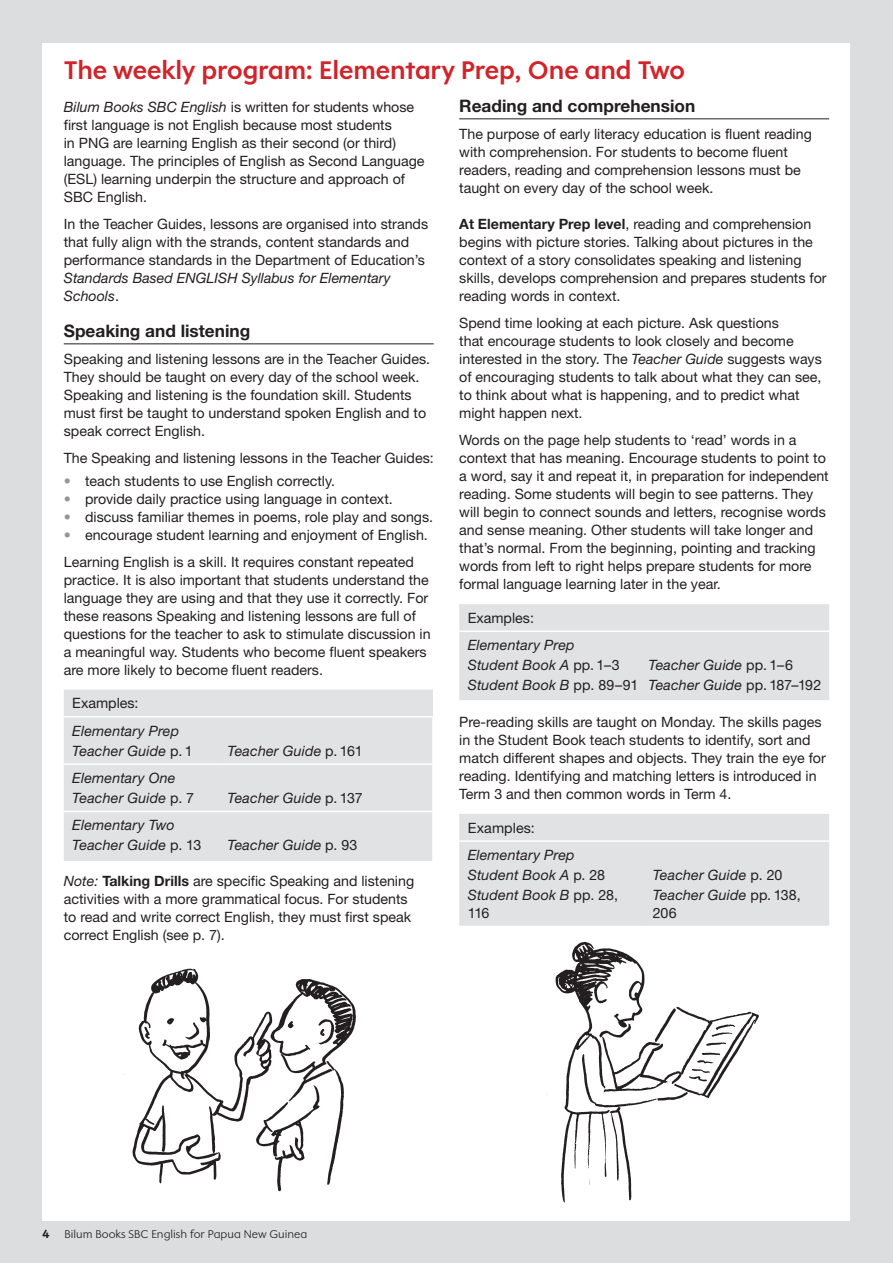
<style>
.page{position:relative;width:893px;height:1263px;background:#dcdddf}
.page>*{position:absolute;margin:0;border:0;box-sizing:border-box;transform-origin:0 0}
.t1{font:700 25.5px "Bilum PNG";letter-spacing:-.005em;color:#d1232a}
.t2{font:700 17.25px "Helvetica Neue LT Std";color:#231f20}
.t3{font:14.25px/18px "Helvetica Neue LT Std";color:#231f20}
.t4{font:italic 14.25px/20.1px "Helvetica Neue LT Std";letter-spacing:.01em;color:#231f20}
.t5{font:800 12px "Bilum PNG";color:#231f20}
.t6{font:300 11.25px "Bilum PNG";color:#231f20}
.s1{font-style:italic}
.s2{font-style:normal}
.s3{font-weight:700;color:#939598}
.s4{font-weight:700}
</style>
<div class="page">
<div style="left:43px;top:43px;width:807px;height:1177px;background:#fff"></div>
<img style="left:123px;top:968px;width:233px;height:224px">
<img style="left:546px;top:941px;width:213px;height:262px">
<hr style="left:64px;top:343px;width:370px;height:1px;background:#231f20">
<div style="left:64px;top:690px;width:369px;height:171px;background:#e1e2e4"></div>
<hr style="left:64px;top:763px;width:155px;height:2px;background:#fff">
<hr style="left:219px;top:763px;width:215px;height:2px;background:#fff">
<hr style="left:64px;top:716px;width:155px;height:2px;background:#fff">
<hr style="left:219px;top:716px;width:215px;height:2px;background:#fff">
<hr style="left:432px;top:718px;width:2px;height:45px;background:#fff">
<hr style="left:432px;top:765px;width:2px;height:46px;background:#fff">
<hr style="left:64px;top:811px;width:155px;height:1px;background:#fff">
<hr style="left:219px;top:811px;width:215px;height:1px;background:#fff">
<hr style="left:432px;top:812px;width:2px;height:49px;background:#fff">
<hr style="left:459px;top:118px;width:370px;height:1px;background:#231f20">
<div style="left:459px;top:604px;width:370px;height:96px;background:#e1e2e4"></div>
<hr style="left:459px;top:631px;width:181px;height:1px;background:#fff">
<hr style="left:640px;top:631px;width:189px;height:1px;background:#fff">
<div style="left:459px;top:814px;width:370px;height:112px;background:#e1e2e4"></div>
<hr style="left:459px;top:840px;width:185px;height:2px;background:#fff">
<hr style="left:644px;top:840px;width:185px;height:2px;background:#fff">
<h1 class="t1" style="left:64px;top:59px;width:623px">The weekly program: Elementary Prep, One and Two</h1>
<p class="t3" style="left:64px;top:98px;width:362px"><span class="s1">Bilum Books SBC English</span> is written for students whose first language is not English because most students<br>in PNG are learning English as their second (or third) language. The principles of English as Second Language (ESL) learning underpin the structure and approach of SBC English.</p>
<p class="t3" style="left:64px;top:215px;width:366px">In the Teacher Guides, lessons are organised into strands that fully align with the strands, content standards and performance standards in the Department of Education’s</p>
<p class="t4" style="left:64px;top:269px;width:328px;line-height:18px">Standards Based ENGLISH Syllabus for Elementary<br>Schools<span class="s2">.</span></p>
<p class="t2" style="left:64px;top:320px;width:188px">Speaking and listening</p>
<p class="t3" style="left:64px;top:350px;width:368px">Speaking and listening lessons are in the Teacher Guides.<br>They should be taught on every day of the school week.<br>Speaking and listening is the foundation skill. Students must first be taught to understand spoken English and to speak correct English.</p>
<p class="t3" style="left:64px;top:449px;width:371px">The Speaking and listening lessons in the Teacher Guides:</p>
<p class="t3" style="left:64px;top:471px;width:273px"><span class="s3">•</span> teach students to use English correctly.</p>
<p class="t3" style="left:64px;top:489px;width:331px"><span class="s3">•</span> provide daily practice using language in context.</p>
<p class="t3" style="left:64px;top:507px;width:371px"><span class="s3">•</span> discuss familiar themes in poems, role play and songs.</p>
<p class="t3" style="left:64px;top:521px;width:366px;line-height:27px"><span class="s3">•</span> encourage student learning and enjoyment of English.<br>Learning English is a skill. It requires constant repeated</p>
<p class="t3" style="left:64px;top:570px;width:368px">practice. It is also important that students understand the language they are using and that they use it correctly. For these reasons Speaking and listening lessons are full of questions for the teacher to ask to stimulate discussion in a meaningful way. Students who become fluent speakers are more likely to become fluent readers.</p>
<p class="t3" style="left:72px;top:694px;width:68px">Examples:</p>
<p class="t4" style="left:72px;top:720px;width:122px">Elementary Prep<br>Teacher Guide <span class="s2">p. 1</span></p>
<p class="t2" style="left:459px;top:95px;width:238px">Reading and comprehension</p>
<p class="t3" style="left:459px;top:125px;width:354px">The purpose of early literacy education is fluent reading with comprehension. For students to become fluent readers, reading and comprehension lessons must be taught on every day of the school week.</p>
<p class="t3" style="left:459px;top:215px;width:369px"><span class="s4">At Elementary Prep level</span>, reading and comprehension begins with picture stories. Talking about pictures in the context of a story consolidates speaking and listening skills, develops comprehension and prepares students for reading words in context.</p>
<p class="t3" style="left:459px;top:314px;width:364px">Spend time looking at each picture. Ask questions<br>that encourage students to look closely and become interested in the story. The <span class="s1">Teacher Guide</span> suggests ways of encouraging students to talk about what they can see, to think about what is happening, and to predict what might happen next.</p>
<p class="t3" style="left:459px;top:431px;width:371px">Words on the page help students to ‘read’ words in a context that has meaning. Encourage students to point to a word, say it and repeat it, in preparation for independent reading. Some students will begin to see patterns. They will begin to connect sounds and letters, recognise words and sense meaning. Other students will take longer and that’s normal. From the beginning, pointing and tracking words from left to right helps prepare students for more formal language learning later in the year.</p>
<p class="t3" style="left:468px;top:609px;width:68px">Examples:</p>
<p class="t4" style="left:468px;top:635px;width:172px">Elementary Prep<br>Student Book A <span class="s2">pp. 1–3<br></span>Student Book B <span class="s2">pp. 89–91</span></p>
<p class="t4" style="left:648px;top:655px;width:174px">Teacher Guide <span class="s2">pp. 1–6<br></span>Teacher Guide <span class="s2">pp. 187–192</span></p>
<p class="t3" style="left:459px;top:713px;width:368px">Pre-reading skills are taught on Monday. The skills pages in the Student Book teach students to identify, sort and match different shapes and objects. They train the eye for reading. Identifying and matching letters is introduced in Term 3 and then common words in Term 4.</p>
<p class="t3" style="left:468px;top:818px;width:69px">Examples:</p>
<p class="t4" style="left:468px;top:844px;width:152px">Elementary Prep<br>Student Book A <span class="s2">p. 28<br></span>Student Book B <span class="s2">pp. 28,</span></p>
<p class="t3" style="left:468px;top:904px;width:23px">116</p>
<p class="t4" style="left:228px;top:740px;width:137px">Teacher Guide <span class="s2">p. 161</span></p>
<p class="t4" style="left:72px;top:767px;width:123px">Elementary One<br>Teacher Guide <span class="s2">p. 7</span></p>
<p class="t4" style="left:228px;top:788px;width:137px">Teacher Guide <span class="s2">p. 137</span></p>
<p class="t4" style="left:72px;top:815px;width:131px">Elementary Two<br>Teacher Guide <span class="s2">p. 13</span></p>
<p class="t4" style="left:228px;top:835px;width:131px">Teacher Guide <span class="s2">p. 93</span></p>
<p class="t3" style="left:64px;top:872px;width:352px"><span class="s1">Note:</span> <span class="s4">Talking Drills</span> are specific Speaking and listening activities with a more grammatical focus. For students to read and write correct English, they must first speak correct English (see p. 7).</p>
<p class="t4" style="left:653px;top:864px;width:150px">Teacher Guide <span class="s2">p. 20<br></span>Teacher Guide <span class="s2">pp. 138,</span></p>
<p class="t3" style="left:653px;top:904px;width:25px">206</p>
<p class="t5" style="left:43px;top:1229px;width:8px">4</p>
<p class="t6" style="left:65px;top:1229px;width:244px">Bilum Books SBC English for Papua New Guinea</p>
</div>
